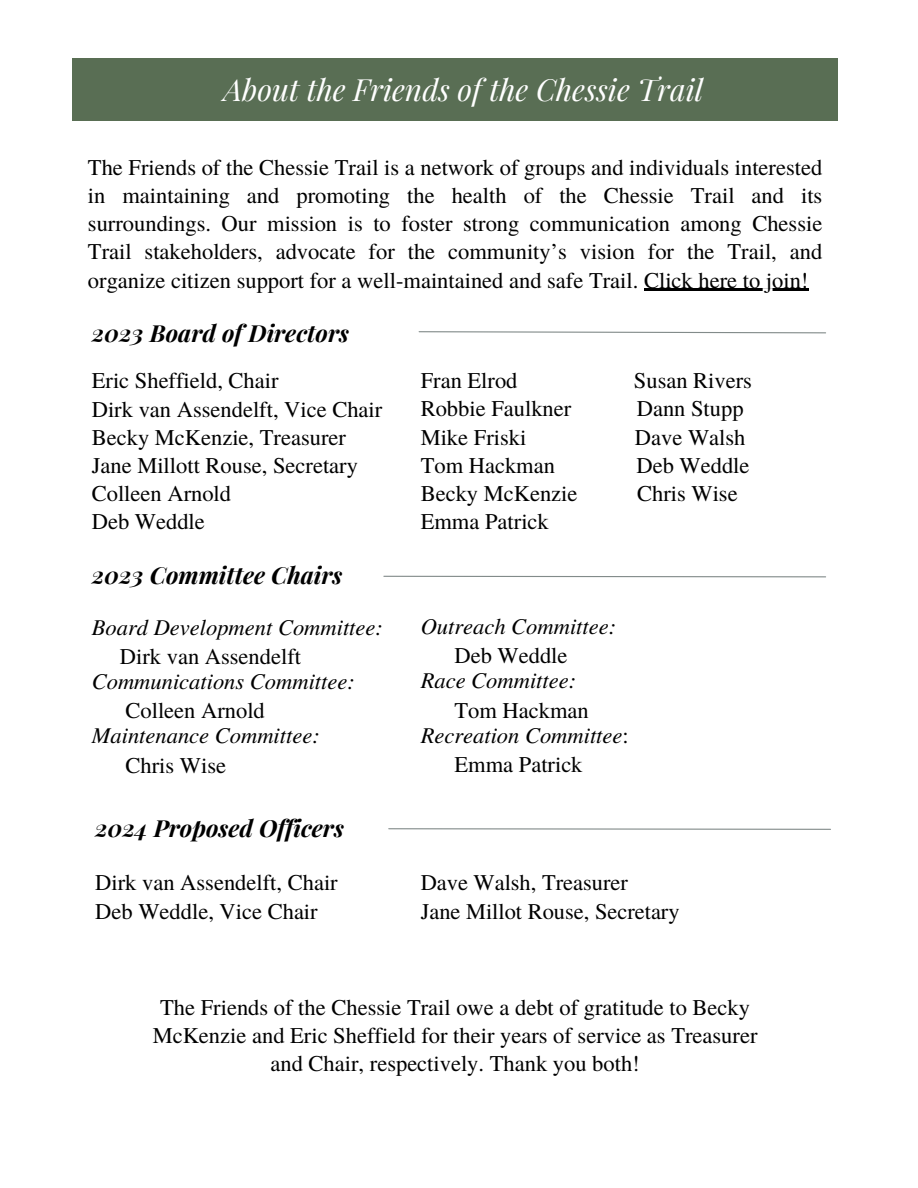
<style>
.page{position:relative;width:918px;height:1188px;background:#fff}
.page>*{position:absolute;margin:0;border:0;box-sizing:border-box;transform-origin:0 0}
.t1{font:italic 30px "Playfair Display";color:#fff}
.t2{font:italic 700 23.55px "Playfair Display";color:#000}
.t3{font:22.5px/28.2px "Te X Gyre Termes";color:#000;text-align:justify}
.t4{font:italic 22.5px "Te X Gyre Termes";color:#000}
.t5{font:22.35px/28.2px "Te X Gyre Termes";color:#000}
.s1{font-style:normal}
</style>
<div class="page">
<div style="left:72px;top:59px;width:766px;height:62px;background:#596e54"></div>
<svg style="left:388px;top:828px;width:443px;height:2px"></svg>
<hr style="left:644px;top:289px;width:164px;height:2px;background:#000">
<svg style="left:383px;top:575px;width:443px;height:3px"></svg>
<svg style="left:418px;top:331px;width:408px;height:3px"></svg>
<p class="t1" style="left:223px;top:69px;width:481px">About the Friends of the Chessie Trail</p>
<p class="t3" style="left:88px;top:152px;width:736px">The Friends of the Chessie Trail is a network of groups and individuals interested in maintaining and promoting the health of the Chessie Trail and its surroundings. Our mission is to foster strong communication among Chessie Trail stakeholders, advocate for the community’s vision for the Trail, and organize citizen support for a well-maintained and safe Trail. Click here to join!</p>
<p class="t2" style="left:92px;top:316px;width:259px">2023 Board of Directors</p>
<p class="t3" style="left:92px;top:366px;width:188px">Eric Sheffield, Chair</p>
<p class="t3" style="left:92px;top:394px;width:292px">Dirk van Assendelft, Vice Chair</p>
<p class="t3" style="left:92px;top:422px;width:256px">Becky McKenzie, Treasurer</p>
<p class="t3" style="left:92px;top:450px;width:268px">Jane Millott Rouse, Secretary</p>
<p class="t3" style="left:92px;top:478px;width:141px">Colleen Arnold</p>
<p class="t3" style="left:92px;top:506px;width:115px">Deb Weddle</p>
<p class="t2" style="left:92px;top:559px;width:252px">2023 Committee Chairs</p>
<p class="t4" style="left:92px;top:611px;width:293px">Board Development Committee:</p>
<p class="t3" style="left:120px;top:641px;width:183px">Dirk van Assendelft</p>
<p class="t4" style="left:92px;top:665px;width:265px">Communications Committee:</p>
<p class="t3" style="left:126px;top:695px;width:141px">Colleen Arnold</p>
<p class="t4" style="left:92px;top:719px;width:230px">Maintenance Committee:</p>
<p class="t3" style="left:126px;top:750px;width:102px">Chris Wise</p>
<h1 class="t2" style="left:95px;top:811px;width:250px">2024 Proposed Officers</h1>
<p class="t3" style="left:95px;top:868px;width:244px">Dirk van Assendelft, Chair</p>
<p class="t3" style="left:95px;top:896px;width:224px">Deb Weddle, Vice Chair</p>
<p class="t3" style="left:421px;top:366px;width:98px">Fran Elrod</p>
<p class="t3" style="left:421px;top:394px;width:152px">Robbie Faulkner</p>
<p class="t3" style="left:421px;top:422px;width:107px">Mike Friski</p>
<p class="t3" style="left:421px;top:450px;width:136px">Tom Hackman</p>
<p class="t3" style="left:421px;top:478px;width:158px">Becky McKenzie</p>
<h2 class="t3" style="left:421px;top:506px;width:130px">Emma Patrick</h2>
<p class="t3" style="left:634px;top:366px;width:120px">Susan Rivers</p>
<p class="t3" style="left:637px;top:394px;width:108px">Dann Stupp</p>
<p class="t3" style="left:635px;top:422px;width:112px">Dave Walsh</p>
<p class="t3" style="left:637px;top:450px;width:115px">Deb Weddle</p>
<p class="t3" style="left:637px;top:478px;width:102px">Chris Wise</p>
<h2 class="t4" style="left:421px;top:610px;width:197px">Outreach Committee:</h2>
<p class="t3" style="left:454px;top:641px;width:115px">Deb Weddle</p>
<p class="t4" style="left:421px;top:664px;width:157px">Race Committee:</p>
<p class="t3" style="left:454px;top:695px;width:136px">Tom Hackman</p>
<p class="t4" style="left:421px;top:719px;width:210px">Recreation Committee<span class="s1">:</span></p>
<p class="t3" style="left:454px;top:749px;width:130px">Emma Patrick</p>
<p class="t5" style="left:421px;top:868px;width:260px">Dave Walsh, Treasurer<br>Jane Millot Rouse, Secretary</p>
<p class="t3" style="left:153px;top:992px;width:606px;text-align:center">The Friends of the Chessie Trail owe a debt of gratitude to Becky<br>McKenzie and Eric Sheffield for their years of service as Treasurer</p>
<p class="t3" style="left:270px;top:1048px;width:371px">and Chair, respectively. Thank you both!</p>
</div>
